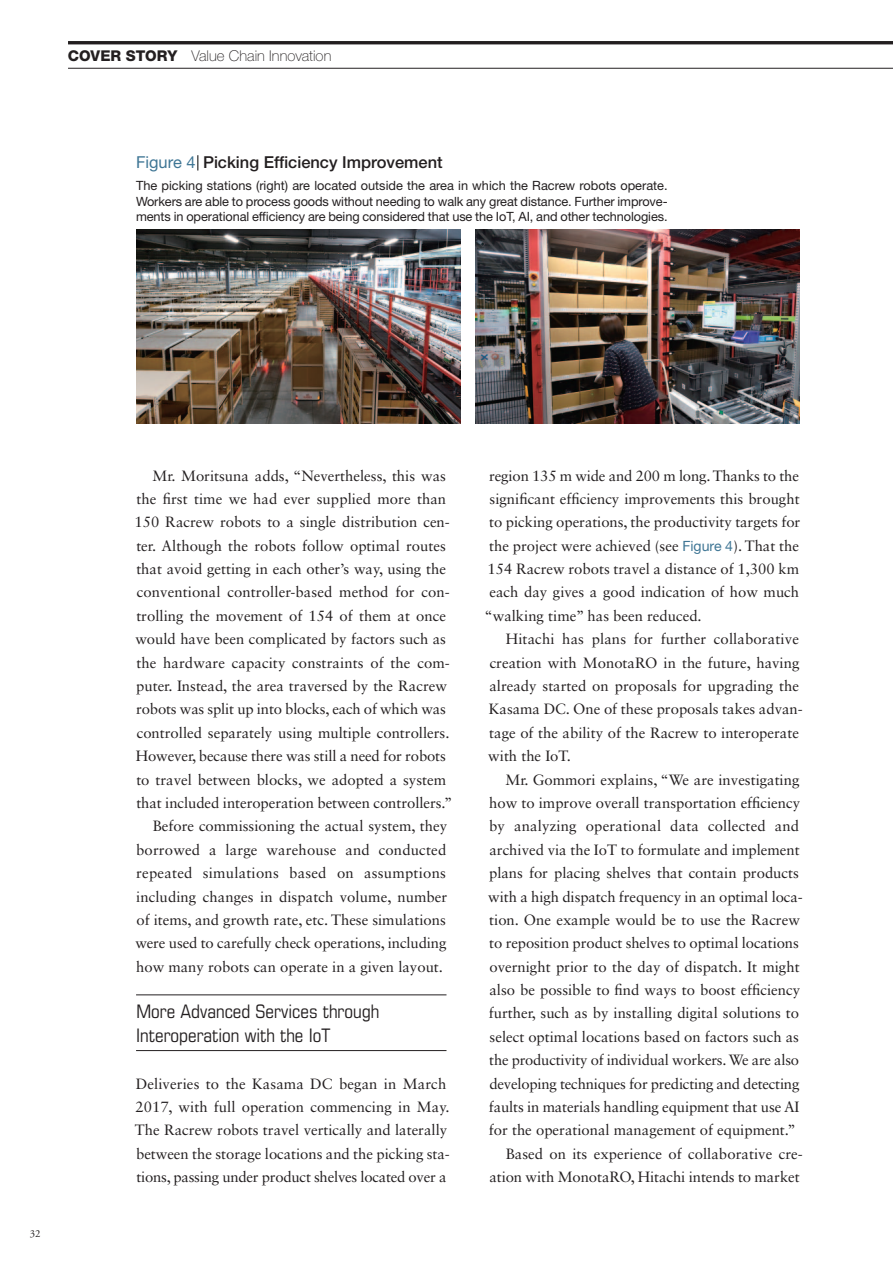
<style>
.page{position:relative;width:893px;height:1263px;background:#fff}
.page>*{position:absolute;margin:0;border:0;box-sizing:border-box;transform-origin:0 0}
.t1{font:condensed 18.6px/23.4px "Eurostile LT Std";color:#231f20}
.t2{font:500 16.5px "Helvetica Neue LT Std";color:#231f20}
.t3{font:14.85px/23.4px "Sabon LT Std";color:#231f20}
.t4{font:100 14.85px "Helvetica Neue LT Std";letter-spacing:.005em;color:#231f20}
.t5{font:12.75px/15.5px "Helvetica Neue LT Std";letter-spacing:-.005em;color:#231f20;text-align:justify}
.t6{font:10.65px "Adobe Garamond Pro";color:#231f20}
.s1{font-weight:800}
.s2{font-weight:400;color:#3f7695}
.s3{color:#fff}
.s4{font-family:"Helvetica Neue LT Std";font-size:14.1px;color:#3f7695}
</style>
<div class="page">
<hr style="left:68px;top:41px;width:825px;height:3px;background:#231f20">
<hr style="left:68px;top:68px;width:825px;height:1px;background:#231f20">
<hr style="left:136px;top:994px;width:310px;height:1px;background:#231f20">
<hr style="left:136px;top:1050px;width:310px;height:1px;background:#231f20">
<svg style="left:198px;top:155px;width:1px;height:16px"></svg>
<img style="left:136px;top:230px;width:324px;height:194px">
<img style="left:475px;top:230px;width:324px;height:194px">
<p class="t4" style="left:68px;top:47px;width:265px"><span class="s1">COVER STORY</span> Value Chain Innovation</p>
<p class="t2" style="left:136px;top:157px;width:308px"><span class="s2">Figure 4</span> Picking Efficiency Improvement</p>
<p class="t5" style="left:136px;top:179px;width:533px">The picking stations (right) are located outside the area in which the Racrew robots operate.<br>Workers are able to process goods without needing to walk any great distance. Further improve&shy;ments in operational efficiency are being considered that use the IoT, AI, and other technologies.</p>
<p class="t6" style="left:30px;top:1227px;width:15px">32<span class="s3">.</span></p>
<p class="t3" style="left:153px;top:465px;width:295px">Mr. Moritsuna adds, “Nevertheless, this was</p>
<p class="t3" style="left:136px;top:488px;width:311px">the first time we had ever supplied more than</p>
<p class="t3" style="left:135px;top:512px;width:317px">150 Racrew robots to a single distribution cen-</p>
<p class="t3" style="left:136px;top:535px;width:311px">ter. Although the robots follow optimal routes</p>
<p class="t3" style="left:136px;top:559px;width:311px">that avoid getting in each other’s way, using the</p>
<p class="t3" style="left:137px;top:582px;width:315px">conventional controller-based method for con-</p>
<p class="t3" style="left:136px;top:605px;width:311px">trolling the movement of 154 of them at once</p>
<p class="t3" style="left:135px;top:629px;width:312px">would have been complicated by factors such as</p>
<p class="t3" style="left:136px;top:652px;width:315px">the hardware capacity constraints of the com-</p>
<p class="t3" style="left:136px;top:675px;width:312px">puter. Instead, the area traversed by the Racrew</p>
<p class="t3" style="left:136px;top:699px;width:311px">robots was split up into blocks, each of which was</p>
<p class="t3" style="left:137px;top:722px;width:314px">controlled separately using multiple controllers.</p>
<p class="t3" style="left:136px;top:746px;width:312px">However, because there was still a need for robots</p>
<p class="t3" style="left:136px;top:769px;width:311px">to travel between blocks, we adopted a system</p>
<p class="t3" style="left:136px;top:792px;width:317px">that included interoperation between controllers.”</p>
<p class="t3" style="left:153px;top:816px;width:296px">Before commissioning the actual system, they</p>
<p class="t3" style="left:136px;top:839px;width:312px">borrowed a large warehouse and conducted</p>
<p class="t3" style="left:136px;top:863px;width:311px">repeated simulations based on assumptions</p>
<p class="t3" style="left:136px;top:886px;width:313px">including changes in dispatch volume, number</p>
<p class="t3" style="left:136px;top:909px;width:311px">of items, and growth rate, etc. These simulations</p>
<p class="t3" style="left:135px;top:933px;width:313px">were used to carefully check operations, including</p>
<p class="t3" style="left:136px;top:956px;width:308px">how many robots can operate in a given layout.</p>
<p class="t1" style="left:136px;top:1001px;width:245px">More Advanced Services through<br>Interoperation with the IoT</p>
<p class="t3" style="left:135px;top:1073px;width:316px">Deliveries to the Kasama DC began in March 2017, with full operation commencing in May.<br>The Racrew robots travel vertically and laterally between the storage locations and the picking sta&shy;tions, passing under product shelves located over a</p>
<p class="t3" style="left:489px;top:465px;width:311px">region 135 m wide and 200 m long. Thanks to the</p>
<p class="t3" style="left:490px;top:488px;width:312px">significant efficiency improvements this brought</p>
<p class="t3" style="left:489px;top:512px;width:313px">to picking operations, the productivity targets for</p>
<p class="t3" style="left:489px;top:535px;width:311px">the project were achieved (see <span class="s4">Figure 4</span>). That the</p>
<p class="t3" style="left:487px;top:559px;width:313px">154 Racrew robots travel a distance of 1,300 km</p>
<p class="t3" style="left:490px;top:582px;width:311px">each day gives a good indication of how much</p>
<p class="t3" style="left:484px;top:605px;width:219px">“walking time” has been reduced.</p>
<p class="t3" style="left:506px;top:629px;width:295px">Hitachi has plans for further collaborative</p>
<p class="t3" style="left:490px;top:652px;width:311px">creation with MonotaRO in the future, having</p>
<p class="t3" style="left:489px;top:675px;width:311px">already started on proposals for upgrading the</p>
<p class="t3" style="left:489px;top:699px;width:315px">Kasama DC. One of these proposals takes advan-</p>
<p class="t3" style="left:489px;top:722px;width:311px">tage of the ability of the Racrew to interoperate</p>
<p class="t3" style="left:488px;top:746px;width:84px">with the IoT.</p>
<p class="t3" style="left:505px;top:769px;width:295px">Mr. Gommori explains, “We are investigating</p>
<p class="t3" style="left:489px;top:792px;width:313px">how to improve overall transportation efficiency</p>
<p class="t3" style="left:489px;top:816px;width:312px">by analyzing operational data collected and</p>
<p class="t3" style="left:489px;top:839px;width:312px">archived via the IoT to formulate and implement</p>
<p class="t3" style="left:489px;top:863px;width:311px">plans for placing shelves that contain products</p>
<p class="t3" style="left:488px;top:886px;width:316px">with a high dispatch frequency in an optimal loca-</p>
<p class="t3" style="left:489px;top:909px;width:312px">tion. One example would be to use the Racrew</p>
<p class="t3" style="left:489px;top:933px;width:311px">to reposition product shelves to optimal locations</p>
<p class="t3" style="left:489px;top:956px;width:312px">overnight prior to the day of dispatch. It might</p>
<p class="t3" style="left:489px;top:979px;width:312px">also be possible to find ways to boost efficiency</p>
<p class="t3" style="left:489px;top:1003px;width:312px">further, such as by installing digital solutions to</p>
<p class="t3" style="left:490px;top:1026px;width:311px">select optimal locations based on factors such as</p>
<p class="t3" style="left:489px;top:1050px;width:311px">the productivity of individual workers. We are also</p>
<p class="t3" style="left:489px;top:1073px;width:312px">developing techniques for predicting and detecting</p>
<p class="t3" style="left:489px;top:1096px;width:312px">faults in materials handling equipment that use AI</p>
<p class="t3" style="left:489px;top:1120px;width:308px">for the operational management of equipment.”</p>
<p class="t3" style="left:506px;top:1143px;width:299px">Based on its experience of collaborative cre-</p>
<p class="t3" style="left:489px;top:1167px;width:312px">ation with MonotaRO, Hitachi intends to market</p>
</div>
